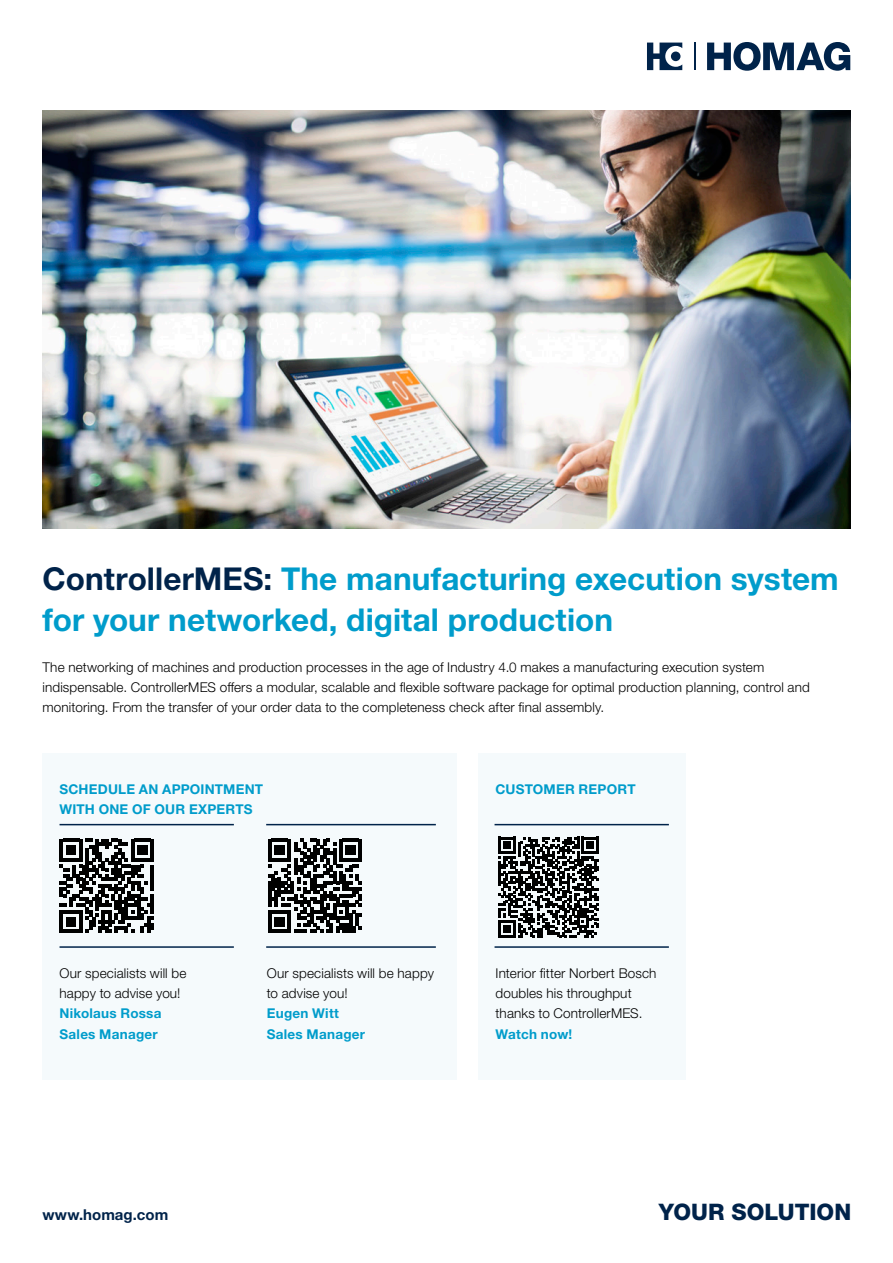
<style>
.page{position:relative;width:893px;height:1263px;background:#fff}
.page>*{position:absolute;margin:0;border:0;box-sizing:border-box;transform-origin:0 0}
.Headline_21pt_25_2_b{font:700 31.5px/40.8px "Helvetica Neue LTW1 G";letter-spacing:.005em;color:#009ccb}
.t1{font:800 22.8px "Helvetica Neue LTW1 G";color:#00234a}
.t2{font:700 15px "Helvetica Neue LTW1 G";color:#00234a}
.Text_9pt_13_6_light{font:300 13.5px/20.4px "Helvetica Neue LTW1 G";letter-spacing:.01em;color:#000}
.Text_9pt_13_6_light-2{font:700 13.5px/20.4px "Helvetica Neue LTW1 G";letter-spacing:.015em;color:#009ccb}
.s1{color:#00234a}
.s2{font-weight:700;color:#009ccb}
</style>
<div class="page">
<img style="left:43px;top:111px;width:807px;height:418px">
<div style="left:43px;top:753px;width:414px;height:327px;background:#f5fafc"></div>
<div style="left:478px;top:753px;width:208px;height:327px;background:#f5fafc"></div>
<hr style="left:495px;top:824px;width:174px;height:1px;background:#00234a">
<hr style="left:495px;top:946px;width:174px;height:2px;background:#00234a">
<hr style="left:266px;top:824px;width:170px;height:1px;background:#00234a">
<hr style="left:266px;top:946px;width:170px;height:2px;background:#00234a">
<hr style="left:60px;top:824px;width:174px;height:1px;background:#00234a">
<hr style="left:60px;top:946px;width:174px;height:2px;background:#00234a">
<svg style="left:498px;top:837px;width:101px;height:100px"></svg>
<svg style="left:707px;top:42px;width:143px;height:29px"></svg>
<svg style="left:647px;top:43px;width:35px;height:27px"></svg>
<hr style="left:694px;top:43px;width:2px;height:27px;background:#00234a">
<svg style="left:268px;top:839px;width:94px;height:94px"></svg>
<svg style="left:60px;top:839px;width:94px;height:94px"></svg>
<p class="Headline_21pt_25_2_b" style="left:43px;top:558px;width:798px"><span class="s1">ControllerMES:</span> The manufacturing execution system for your networked, digital production</p>
<p class="Text_9pt_13_6_light" style="left:43px;top:656px;width:769px">The networking of machines and production processes in the age of Industry 4.0 makes a manufacturing execution system indispensable. ControllerMES offers a modular, scalable and flexible software package for optimal production planning, control and monitoring. From the transfer of your order data to the completeness check after final assembly.</p>
<p class="Text_9pt_13_6_light-2" style="left:60px;top:779px;width:205px">SCHEDULE AN APPOINTMENT<br>WITH ONE OF OUR EXPERTS</p>
<p class="Text_9pt_13_6_light" style="left:60px;top:962px;width:128px">Our specialists will be</p>
<p class="Text_9pt_13_6_light" style="left:60px;top:983px;width:122px">happy to advise you!<br><span class="s2">Nikolaus Rossa</span></p>
<p class="Text_9pt_13_6_light-2" style="left:60px;top:1024px;width:100px">Sales Manager</p>
<p class="Text_9pt_13_6_light" style="left:267px;top:962px;width:169px">Our specialists will be happy</p>
<p class="Text_9pt_13_6_light" style="left:267px;top:983px;width:82px">to advise you!<br><span class="s2">Eugen Witt</span></p>
<p class="Text_9pt_13_6_light-2" style="left:267px;top:1024px;width:100px">Sales Manager</p>
<p class="Text_9pt_13_6_light-2" style="left:495px;top:779px;width:142px">CUSTOMER REPORT</p>
<p class="Text_9pt_13_6_light" style="left:496px;top:962px;width:162px">Interior fitter Norbert Bosch</p>
<p class="Text_9pt_13_6_light" style="left:496px;top:983px;width:138px">doubles his throughput</p>
<p class="Text_9pt_13_6_light" style="left:496px;top:1003px;width:148px">thanks to ControllerMES.</p>
<p class="Text_9pt_13_6_light-2" style="left:496px;top:1024px;width:78px">Watch now!</p>
<p class="t2" style="left:43px;top:1206px;width:127px">www.homag.com</p>
<h2 class="t1" style="left:659px;top:1199px;width:194px">YOUR SOLUTION</h2>
</div>
